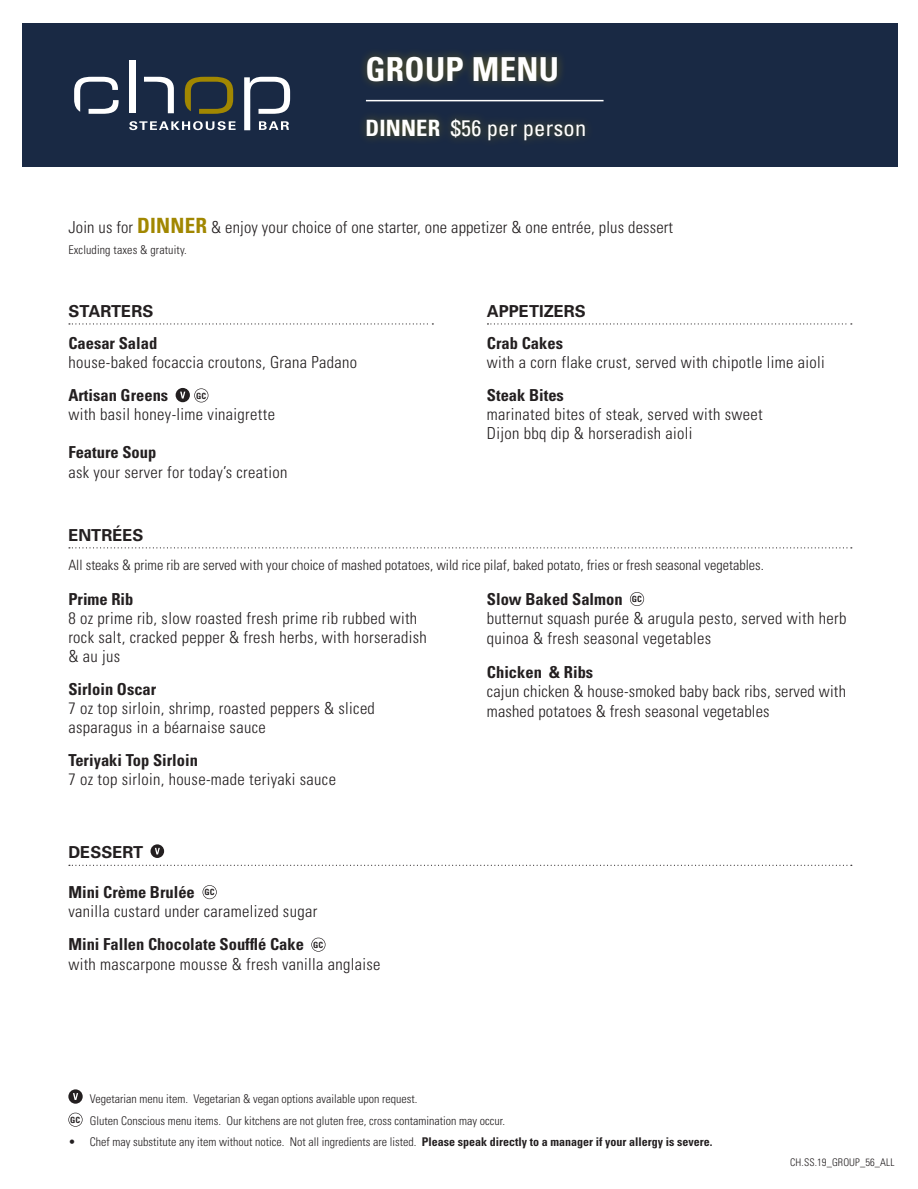
<style>
.page{position:relative;width:918px;height:1189px;background:#fff}
.page>*{position:absolute;margin:0;border:0;box-sizing:border-box;transform-origin:0 0}
.t1{font:700 condensed 33px "Univers";letter-spacing:.01em;color:#fff}
.t2{font:condensed 22.5px "Univers";letter-spacing:.01em;color:#fff}
.t3{font:300 condensed 16.5px/19.2px "Univers";letter-spacing:.02em;color:#231f20}
.t4{font:700 condensed 16.5px "Univers";color:#231f20}
.t5{font:700 16.5px "Univers";color:#231f20}
.t6{font:300 condensed 14.25px "Univers";color:#231f20}
.t7{font:300 condensed 12px "Univers";color:#231f20}
.t8{font:300 condensed 10.5px "Univers";letter-spacing:.01em;color:#231f20}
.t9{font:700 condensed 8.55px "Univers";color:#231f20}
.s1{font-weight:700}
.s2{font-weight:700;font-size:21px;color:#a18701}
</style>
<div class="page">
<div style="left:22px;top:24px;width:875px;height:143px;background:#192944"></div>
<div style="left:130px;top:60px;width:6px;height:53px;background:#fff"></div>
<svg style="left:144px;top:77px;width:30px;height:36px"></svg>
<svg style="left:185px;top:77px;width:48px;height:37px"></svg>
<svg style="left:74px;top:77px;width:45px;height:37px"></svg>
<svg style="left:129px;top:121px;width:107px;height:9px"></svg>
<svg style="left:244px;top:77px;width:46px;height:53px"></svg>
<div style="left:357px;top:47px;width:238px;height:102px;background:#a18701;opacity:.49"></div>
<hr style="left:366px;top:100px;width:238px;height:1px;background:#fff">
<svg style="left:69px;top:323px;width:364px;height:1px"></svg>
<div style="left:176px;top:388px;width:14px;height:14px;background:#231f20;border-radius:50%"></div>
<svg style="left:180px;top:391px;width:5px;height:7px"></svg>
<svg style="left:194px;top:388px;width:14px;height:14px"></svg>
<svg style="left:487px;top:323px;width:365px;height:1px"></svg>
<svg style="left:69px;top:547px;width:783px;height:1px"></svg>
<svg style="left:630px;top:592px;width:14px;height:14px"></svg>
<svg style="left:69px;top:864px;width:783px;height:1px"></svg>
<div style="left:151px;top:844px;width:13px;height:14px;background:#231f20;border-radius:50%"></div>
<svg style="left:155px;top:847px;width:5px;height:7px"></svg>
<svg style="left:203px;top:885px;width:14px;height:14px"></svg>
<svg style="left:311px;top:937px;width:15px;height:14px"></svg>
<div style="left:68px;top:1089px;width:15px;height:14px;background:#231f20;border-radius:50%"></div>
<svg style="left:73px;top:1093px;width:5px;height:6px"></svg>
<svg style="left:68px;top:1112px;width:15px;height:14px"></svg>
<p class="t1" style="left:365px;top:49px;width:195px">GROUP MENU</p>
<p class="t2" style="left:365px;top:114px;width:222px"><span class="s1">DINNER</span> $56 per person</p>
<p class="t3" style="left:68px;top:217px;width:606px">Join us for <span class="s2">DINNER</span> &amp; enjoy your choice of one starter, one appetizer &amp; one entrée, plus dessert</p>
<p class="t7" style="left:68px;top:243px;width:120px">Excluding taxes &amp; gratuity.</p>
<p class="t5" style="left:68px;top:300px;width:86px">STARTERS</p>
<p class="t3" style="left:68px;top:334px;width:290px"><span class="s1">Caesar Salad<br></span>house-baked focaccia croutons, Grana Padano</p>
<p class="t4" style="left:68px;top:385px;width:101px">Artisan Greens</p>
<p class="t9" style="left:196px;top:390px;width:11px">GC</p>
<p class="t3" style="left:68px;top:405px;width:208px">with basil honey-lime vinaigrette</p>
<p class="t3" style="left:68px;top:443px;width:220px"><span class="s1">Feature Soup<br></span>ask your server for today’s creation</p>
<p class="t5" style="left:68px;top:524px;width:77px">ENTRÉES</p>
<p class="t5" style="left:487px;top:300px;width:100px">APPETIZERS</p>
<p class="t3" style="left:487px;top:334px;width:339px"><span class="s1">Crab Cakes<br></span>with a corn flake crust, served with chipotle lime aioli</p>
<p class="t3" style="left:487px;top:385px;width:277px"><span class="s1">Steak Bites<br></span>marinated bites of steak, served with sweet<br>Dijon bbq dip &amp; horseradish aioli</p>
<p class="t6" style="left:68px;top:556px;width:697px">All steaks &amp; prime rib are served with your choice of mashed potatoes, wild rice pilaf, baked potato, fries or fresh seasonal vegetables.</p>
<p class="t3" style="left:68px;top:589px;width:360px"><span class="s1">Prime Rib<br></span>8 oz prime rib, slow roasted fresh prime rib rubbed with rock salt, cracked pepper &amp; fresh herbs, with horseradish &amp; au jus</p>
<p class="t3" style="left:68px;top:679px;width:308px"><span class="s1">Sirloin Oscar<br></span>7 oz top sirloin, shrimp, roasted peppers &amp; sliced asparagus in a béarnaise sauce</p>
<p class="t3" style="left:68px;top:750px;width:269px"><span class="s1">Teriyaki Top Sirloin<br></span>7 oz top sirloin, house-made teriyaki sauce</p>
<p class="t5" style="left:68px;top:841px;width:76px">DESSERT</p>
<p class="t4" style="left:68px;top:881px;width:128px">Mini Crème Brulée</p>
<p class="t9" style="left:204px;top:886px;width:11px">GC</p>
<p class="t3" style="left:68px;top:901px;width:250px">vanilla custard under caramelized sugar</p>
<p class="t4" style="left:68px;top:934px;width:237px">Mini Fallen Chocolate Soufflé Cake</p>
<p class="t9" style="left:313px;top:939px;width:11px">GC</p>
<p class="t3" style="left:68px;top:954px;width:314px">with mascarpone mousse &amp; fresh vanilla anglaise</p>
<p class="t7" style="left:90px;top:1091px;width:329px">Vegetarian menu item. Vegetarian &amp; vegan options available upon request.</p>
<p class="t4" style="left:487px;top:588px;width:137px">Slow Baked Salmon</p>
<p class="t9" style="left:632px;top:593px;width:11px">GC</p>
<p class="t3" style="left:487px;top:608px;width:361px;line-height:19.8px">butternut squash purée &amp; arugula pesto, served with herb quinoa &amp; fresh seasonal vegetables</p>
<p class="t3" style="left:487px;top:662px;width:361px"><span class="s1">Chicken &amp; Ribs<br></span>cajun chicken &amp; house-smoked baby back ribs, served with mashed potatoes &amp; fresh seasonal vegetables</p>
<p class="t9" style="left:70px;top:1114px;width:11px">GC</p>
<p class="t7" style="left:90px;top:1113px;width:416px">Gluten Conscious menu items. Our kitchens are not gluten free, cross contamination may occur.</p>
<p class="t7" style="left:68px;top:1134px;width:646px">• Chef may substitute any item without notice. Not all ingredients are listed. <span class="s1">Please speak directly to a manager if your allergy is severe.</span></p>
<p class="t8" style="left:790px;top:1156px;width:106px">CH.SS.19_GROUP_56_ALL</p>
</div>
